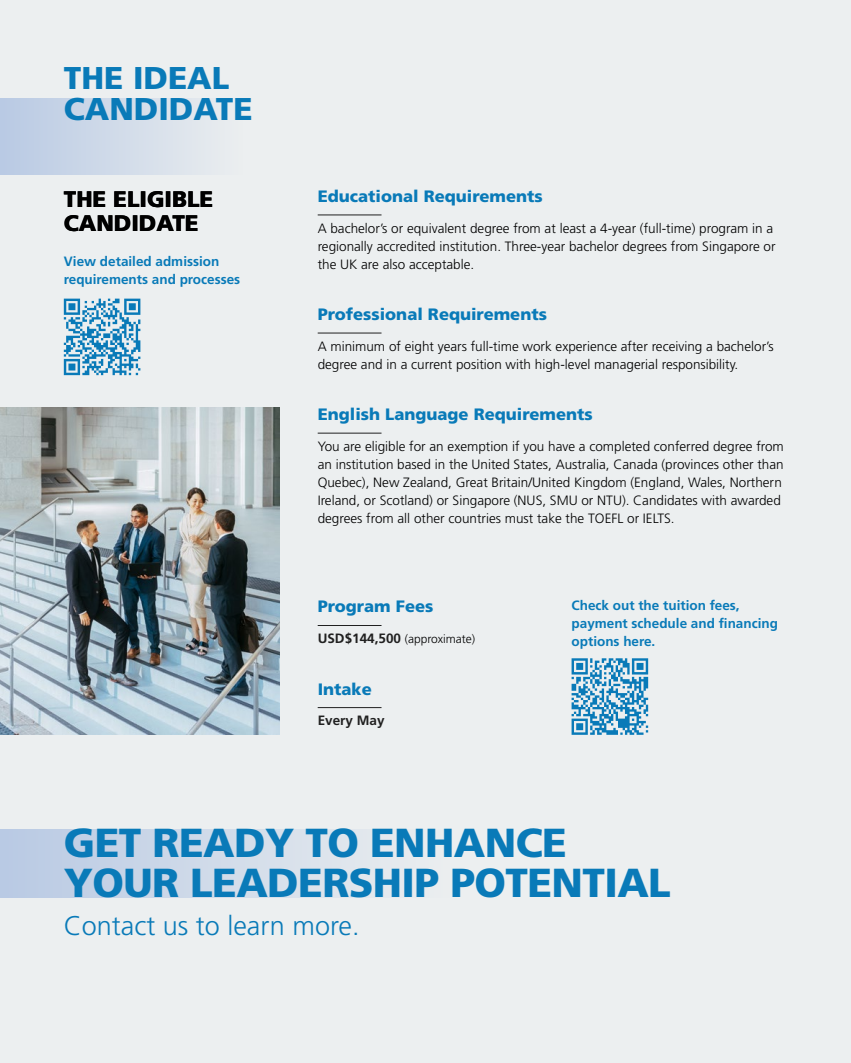
<style>
.page{position:relative;width:851px;height:1063px;background:#fff}
.page>*{position:absolute;margin:0;border:0;box-sizing:border-box;transform-origin:0 0}
.t1{font:900 40.5px/40.5px "Frutiger";letter-spacing:-.015em;color:#097ab8}
.t2{font:900 31.5px/31.5px "Frutiger";color:#097ab8}
.t3{font:300 27px "Frutiger";color:#097ab8}
.t4{font:900 22.5px/24px "Frutiger";color:#000}
.t5{font:900 16.5px "Frutiger";color:#097ab8}
.t6{font:300 13.5px/18px "Frutiger";color:#000}
.t7{font:700 13.5px/18px "Frutiger";color:#097ab8}
.t8{font:700 13.5px "Frutiger";color:#202020}
.t9{font:300 12px "Frutiger";color:#000}
.s1{font-weight:700;font-size:13.5px;color:#202020}
</style>
<div class="page">
<div style="left:0;top:0;width:850px;height:1063px;background:#eceff0"></div>
<hr style="left:0;top:0;width:1px;height:1063px;background:#097ab8">
<img style="left:0;top:407px;width:279px;height:328px">
<div style="left:0;top:98px;width:242px;height:76px;background:linear-gradient(to right,#b9c9e4,#ebeeef)"></div>
<hr style="left:317px;top:625px;width:64px;height:1px;background:#202020">
<hr style="left:317px;top:707px;width:64px;height:1px;background:#202020">
<hr style="left:317px;top:215px;width:64px;height:1px;background:#202020">
<hr style="left:317px;top:333px;width:64px;height:1px;background:#202020">
<hr style="left:317px;top:433px;width:64px;height:1px;background:#202020">
<svg style="left:64px;top:299px;width:76px;height:76px"></svg>
<svg style="left:571px;top:658px;width:77px;height:77px"></svg>
<div style="left:0;top:829px;width:449px;height:68px;background:linear-gradient(to right,#b9c9e4,#ebeeef)"></div>
<h2 class="t2" style="left:64px;top:62px;width:190px">THE IDEAL<br>CANDIDATE</h2>
<h3 class="t4" style="left:64px;top:187px;width:151px">THE ELIGIBLE<br>CANDIDATE</h3>
<p class="t7" style="left:64px;top:253px;width:178px">View detailed admission requirements and processes</p>
<p class="t5" style="left:317px;top:186px;width:226px">Educational Requirements</p>
<p class="t6" style="left:317px;top:219px;width:459px">A bachelor’s or equivalent degree from at least a 4-year (full-time) program in a regionally accredited institution. Three-year bachelor degrees from Singapore or the UK are also acceptable.</p>
<p class="t5" style="left:317px;top:304px;width:231px">Professional Requirements</p>
<p class="t6" style="left:317px;top:337px;width:457px">A minimum of eight years full-time work experience after receiving a bachelor’s degree and in a current position with high-level managerial responsibility.</p>
<p class="t5" style="left:317px;top:404px;width:276px">English Language Requirements</p>
<p class="t6" style="left:317px;top:437px;width:467px">You are eligible for an exemption if you have a completed conferred degree from an institution based in the United States, Australia, Canada (provinces other than Quebec), New Zealand, Great Britain/United Kingdom (England, Wales, Northern Ireland, or Scotland) or Singapore (NUS, SMU or NTU). Candidates with awarded degrees from all other countries must take the TOEFL or IELTS.</p>
<p class="t5" style="left:317px;top:597px;width:117px">Program Fees</p>
<p class="t9" style="left:317px;top:632px;width:159px"><span class="s1">USD$144,500</span> (approximate)</p>
<p class="t5" style="left:317px;top:679px;width:56px">Intake</p>
<p class="t8" style="left:317px;top:713px;width:68px">Every May</p>
<p class="t7" style="left:571px;top:596px;width:208px">Check out the tuition fees, payment schedule and financing options here.</p>
<h1 class="t1" style="left:64px;top:822px;width:608px">GET READY TO ENHANCE<br>YOUR LEADERSHIP POTENTIAL</h1>
<h3 class="t3" style="left:64px;top:911px;width:297px">Contact us to learn more.</h3>
</div>
